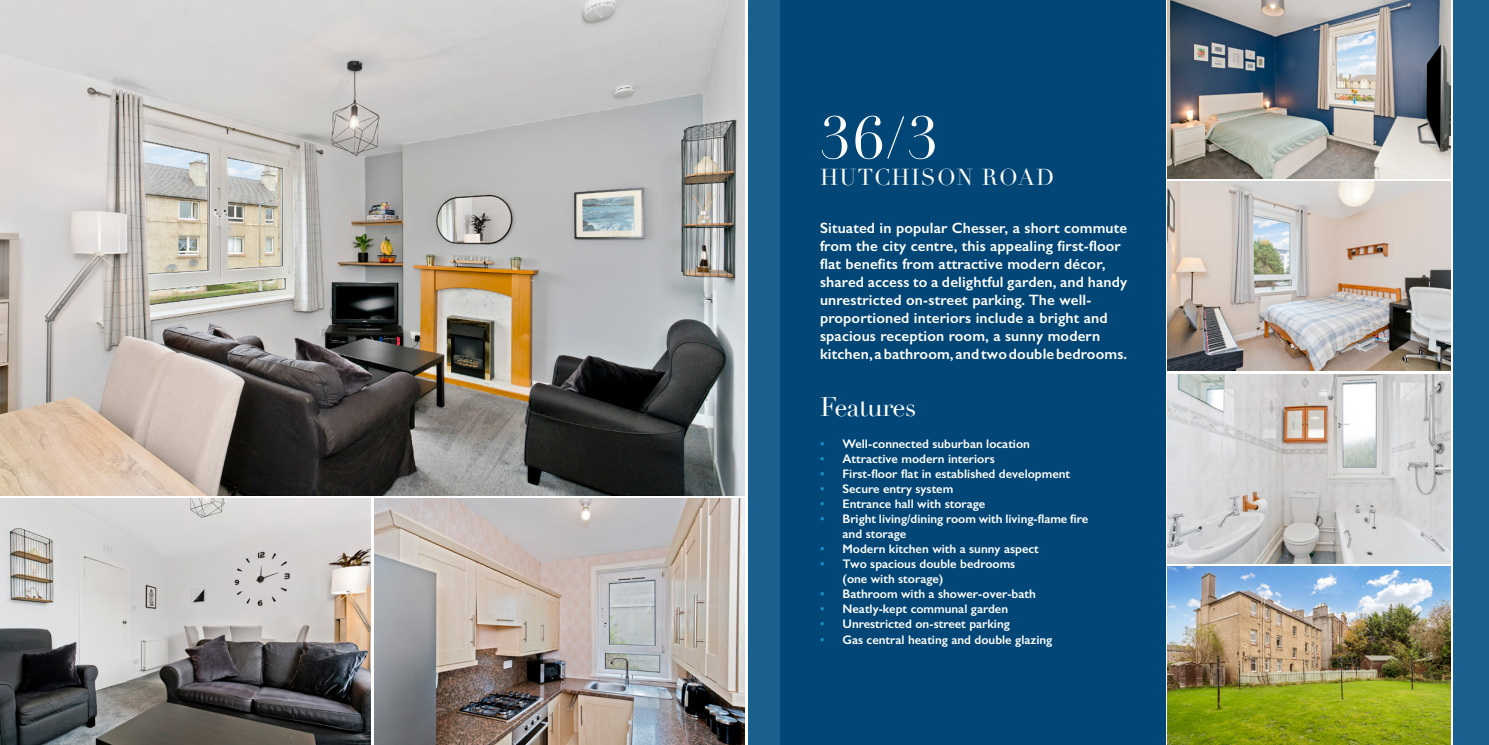
<style>
.page{position:relative;width:1489px;height:745px;background:#fff}
.page>*{position:absolute;margin:0;border:0;box-sizing:border-box;transform-origin:0 0}
.Address_1{font:58.75px "Didot";color:#fff}
.Headline{font:26.25px "Didot";letter-spacing:-.02em;color:#fff}
.Address_1-2{font:22.5px "Didot";letter-spacing:.05em;color:#fff}
.Features{font:600 15px/18px "Gill Sans";letter-spacing:.01em;color:#fff}
.t1{font:600 12.5px/15px "Gill Sans";color:#fff}
.s1{color:#1791c8}
</style>
<div class="page">
<div style="left:748px;top:0;width:416px;height:744px;background:#004676"></div>
<div style="left:748px;top:0;width:32px;height:744px;background:#1a608f"></div>
<div style="left:1452px;top:0;width:36px;height:744px;background:#1a608f"></div>
<img style="left:0;top:0;width:744px;height:494px">
<img style="left:0;top:498px;width:371px;height:246px">
<img style="left:374px;top:498px;width:370px;height:246px">
<img style="left:1167px;top:0;width:282px;height:178px">
<img style="left:1167px;top:182px;width:282px;height:188px">
<img style="left:1167px;top:374px;width:282px;height:188px">
<img style="left:1167px;top:566px;width:282px;height:178px">
<p class="Address_1" style="left:820px;top:103px;width:119px">36/3</p>
<p class="Address_1-2" style="left:820px;top:164px;width:236px">HUTCHISON ROAD</p>
<p class="Features" style="left:820px;top:218px;width:309px">Situated in popular Chesser, a short commute from the city centre, this appealing first-floor flat benefits from attractive modern décor, shared access to a delightful garden, and handy unrestricted on-street parking. The well&shy;proportioned interiors include a bright and spacious reception room, a sunny modern kitchen, a bathroom, and two double bedrooms.</p>
<p class="Headline" style="left:820px;top:391px;width:98px">Features</p>
<p class="t1" style="left:820px;top:436px;width:211px"><span class="s1">•</span> Well-connected suburban location</p>
<p class="t1" style="left:820px;top:451px;width:176px"><span class="s1">•</span> Attractive modern interiors</p>
<p class="t1" style="left:820px;top:466px;width:252px"><span class="s1">•</span> First-floor flat in established development</p>
<p class="t1" style="left:820px;top:481px;width:135px"><span class="s1">•</span> Secure entry system</p>
<p class="t1" style="left:820px;top:496px;width:167px"><span class="s1">•</span> Entrance hall with storage</p>
<p class="t1" style="left:842px;top:511px;width:247px;text-indent:-22px"><span class="s1">•</span> Bright living/dining room with living-flame fire and storage</p>
<p class="t1" style="left:820px;top:541px;width:220px"><span class="s1">•</span> Modern kitchen with a sunny aspect</p>
<p class="t1" style="left:842px;top:556px;width:174px;text-indent:-22px"><span class="s1">•</span> Two spacious double bedrooms (one with storage)</p>
<p class="t1" style="left:820px;top:586px;width:217px"><span class="s1">•</span> Bathroom with a shower-over-bath</p>
<p class="t1" style="left:820px;top:601px;width:190px"><span class="s1">•</span> Neatly-kept communal garden</p>
<p class="t1" style="left:820px;top:616px;width:191px"><span class="s1">•</span> Unrestricted on-street parking</p>
<p class="t1" style="left:820px;top:631px;width:234px"><span class="s1">•</span> Gas central heating and double glazing</p>
</div>
